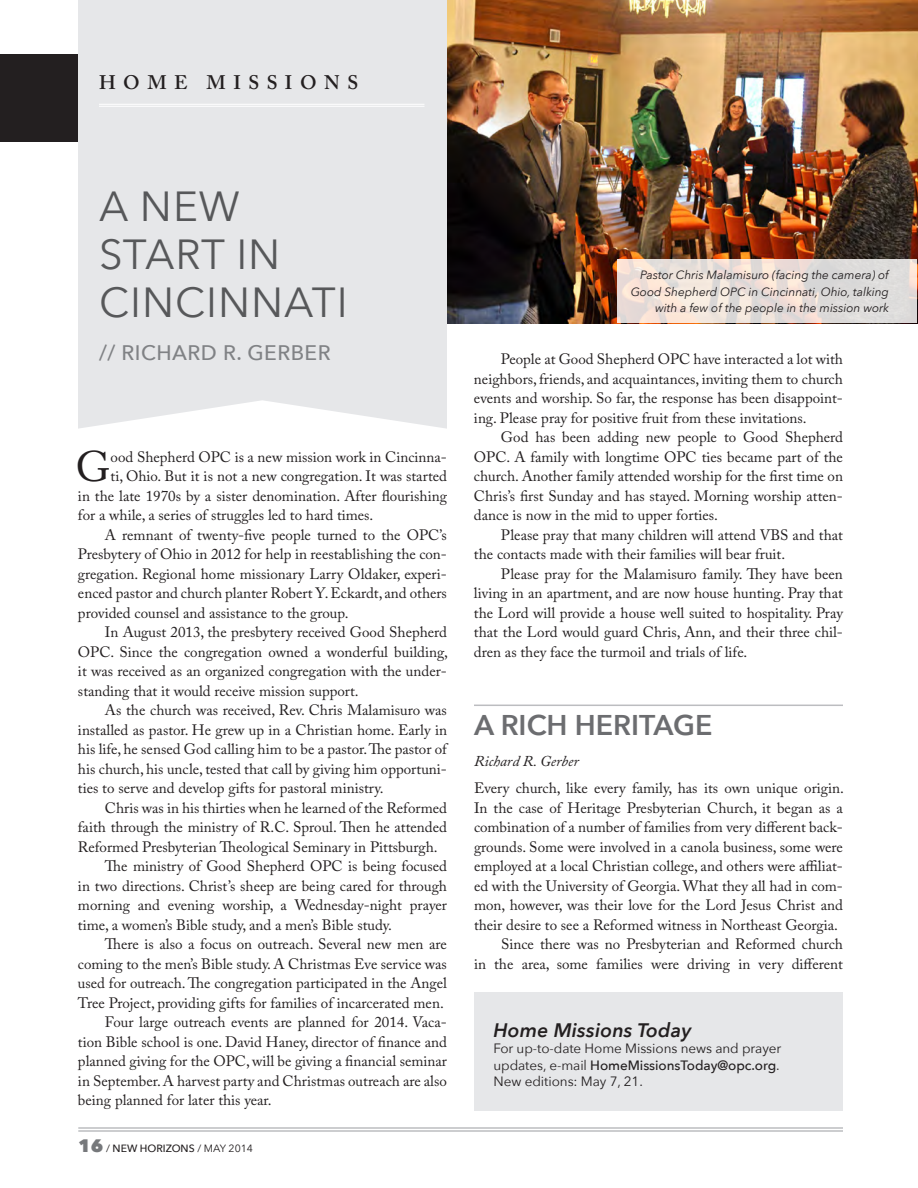
<style>
.page{position:relative;width:918px;height:1188px;background:#fff}
.page>*{position:absolute;margin:0;border:0;box-sizing:border-box;transform-origin:0 0}
.Main_text{font:42.45px "Adobe Caslon Pro";color:#231f20}
.Section_Article_Head{font:42px/48px "Avenir Next";letter-spacing:.02em;color:#57585a}
.Department_minor_tit{font:600 28.5px "Avenir Next";color:#6c6d70}
.Article-Header{font:500 21px "Avenir Next";letter-spacing:.02em;color:#808285}
.Photo_Caption{font:italic 600 19.5px "Avenir Next";letter-spacing:.01em;color:#231f20}
.Section_Headers{font:600 19.5px "Adobe Caslon Pro";letter-spacing:.385em;color:#231f20}
.Main_text-2{font:15px/19.5px "Adobe Caslon Pro";color:#231f20;text-align:justify}
.Department_minor_aut{font:italic 15px "Adobe Caslon Pro";color:#231f20}
.Photo_Caption-2{font:13.5px/16.5px "Avenir Next";letter-spacing:-.005em;color:#231f20}
.Photo_Caption-3{font:italic 12px/16.5px "Avenir Next";letter-spacing:-.005em;color:#231f20;text-align:right}
.t1{font:500 10.5px "Avenir Next";color:#231f20}
.s1{font-weight:800;font-size:18px;color:#76787b}
.s2{font-weight:400}
.s3{font-weight:500}
</style>
<div class="page">
<hr style="left:78px;top:1127px;width:765px;height:2px;background:#bcbdc0">
<hr style="left:78px;top:1130px;width:765px;height:2px;background:#bcbdc0">
<div style="left:0;top:54px;width:916px;height:87px;background:#231f20"></div>
<img style="left:447px;top:0;width:471px;height:323px">
<div style="left:474px;top:992px;width:369px;height:119px;background:#e6e7e9"></div>
<div style="left:78px;top:0;width:369px;height:429px;background:#e6e7e9"></div>
<hr style="left:99px;top:104px;width:325px;height:1px;background:#fff">
<hr style="left:99px;top:106px;width:325px;height:1px;background:#fff">
<hr style="left:474px;top:705px;width:369px;height:1px;background:#bcbdc0">
<svg style="left:617px;top:260px;width:299px;height:63px;background:#e8ded9"></svg>
<p class="Section_Headers" style="left:99px;top:71px;width:261px">HOME MISSIONS</p>
<p class="Section_Article_Head" style="left:99px;top:182px;width:250px">A NEW<br>START IN<br>CINCINNATI</p>
<p class="Article-Header" style="left:99px;top:340px;width:233px">// RICHARD R. GERBER</p>
<p class="Main_text" style="left:76px;top:442px;width:36px">G</p>
<p class="Main_text-2" style="left:111px;top:447px;width:338px">ood Shepherd OPC is a new mission work in Cincinna-</p>
<p class="Main_text-2" style="left:111px;top:466px;width:338px">ti, Ohio. But it is not a new congregation. It was started</p>
<p class="Main_text-2" style="left:78px;top:486px;width:370px">in the late 1970s by a sister denomination. After flourishing</p>
<p class="Main_text-2" style="left:78px;top:505px;width:297px">for a while, a series of struggles led to hard times.</p>
<p class="Main_text-2" style="left:78px;top:525px;width:371px;text-indent:27px">A remnant of twenty-five people turned to the OPC’s Presbytery of Ohio in 2012 for help in reestablishing the con&shy;gregation. Regional home missionary Larry Oldaker, experi&shy;enced pastor and church planter Robert Y. Eckardt, and others provided counsel and assistance to the group.</p>
<p class="Main_text-2" style="left:78px;top:622px;width:372px;text-indent:27px">In August 2013, the presbytery received Good Shepherd OPC. Since the congregation owned a wonderful building, it was received as an organized congregation with the under&shy;standing that it would receive mission support.</p>
<p class="Main_text-2" style="left:78px;top:700px;width:371px;text-indent:27px">As the church was received, Rev. Chris Malamisuro was installed as pastor. He grew up in a Christian home. Early in his life, he sensed God calling him to be a pastor. The pastor of his church, his uncle, tested that call by giving him opportuni&shy;ties to serve and develop gifts for pastoral ministry.</p>
<p class="Main_text-2" style="left:78px;top:798px;width:370px;text-indent:27px">Chris was in his thirties when he learned of the Reformed faith through the ministry of R.C. Sproul. Then he attended Reformed Presbyterian Theological Seminary in Pittsburgh.</p>
<p class="Main_text-2" style="left:78px;top:856px;width:371px;text-indent:27px">The ministry of Good Shepherd OPC is being focused in two directions. Christ’s sheep are being cared for through morning and evening worship, a Wednesday-night prayer time, a women’s Bible study, and a men’s Bible study.</p>
<p class="Main_text-2" style="left:78px;top:934px;width:370px;text-indent:27px">There is also a focus on outreach. Several new men are coming to the men’s Bible study. A Christmas Eve service was used for outreach. The congregation participated in the Angel Tree Project, providing gifts for families of incarcerated men.</p>
<p class="Main_text-2" style="left:78px;top:1012px;width:371px;text-indent:27px">Four large outreach events are planned for 2014. Vaca&shy;tion Bible school is one. David Haney, director of finance and planned giving for the OPC, will be giving a financial seminar in September. A harvest party and Christmas outreach are also being planned for later this year.</p>
<p class="t1" style="left:78px;top:1142px;width:176px"><span class="s1">16</span> <span class="s2">/</span> NEW HORIZONS <span class="s2">/ MAY 2014</span></p>
<p class="Photo_Caption-3" style="left:631px;top:267px;width:260px">Pastor Chris Malamisuro (facing the camera) of<br>Good Shepherd OPC in Cincinnati, Ohio, talking with a few of the people in the mission work</p>
<p class="Main_text-2" style="left:474px;top:349px;width:370px;text-indent:27px">People at Good Shepherd OPC have interacted a lot with neighbors, friends, and acquaintances, inviting them to church events and worship. So far, the response has been disappoint&shy;ing. Please pray for positive fruit from these invitations.</p>
<p class="Main_text-2" style="left:474px;top:427px;width:371px;text-indent:27px">God has been adding new people to Good Shepherd OPC. A family with longtime OPC ties became part of the church. Another family attended worship for the first time on Chris’s first Sunday and has stayed. Morning worship atten&shy;dance is now in the mid to upper forties.</p>
<p class="Main_text-2" style="left:474px;top:525px;width:370px;text-indent:27px">Please pray that many children will attend VBS and that the contacts made with their families will bear fruit.</p>
<p class="Main_text-2" style="left:474px;top:564px;width:370px;text-indent:27px">Please pray for the Malamisuro family. They have been living in an apartment, and are now house hunting. Pray that the Lord will provide a house well suited to hospitality. Pray that the Lord would guard Chris, Ann, and their three chil&shy;dren as they face the turmoil and trials of life.</p>
<p class="Department_minor_tit" style="left:474px;top:707px;width:240px">A RICH HERITAGE</p>
<p class="Department_minor_aut" style="left:474px;top:752px;width:106px">Richard R. Gerber</p>
<p class="Main_text-2" style="left:474px;top:778px;width:372px">Every church, like every family, has its own unique origin.<br>In the case of Heritage Presbyterian Church, it began as a combination of a number of families from very different back&shy;grounds. Some were involved in a canola business, some were employed at a local Christian college, and others were affiliat&shy;ed with the University of Georgia. What they all had in com&shy;mon, however, was their love for the Lord Jesus Christ and their desire to see a Reformed witness in Northeast Georgia.</p>
<p class="Main_text-2" style="left:474px;top:934px;width:371px;text-align:right">Since there was no Presbyterian and Reformed church<br>in the area, some families were driving in very different</p>
<p class="Photo_Caption" style="left:494px;top:1018px;width:199px">Home Missions Today</p>
<p class="Photo_Caption-2" style="left:494px;top:1040px;width:289px">For up-to-date Home Missions news and prayer updates, e-mail <span class="s3">HomeMissionsToday@opc.org</span>.</p>
<p class="Photo_Caption-2" style="left:494px;top:1073px;width:151px">New editions: May 7, 21.</p>
</div>
